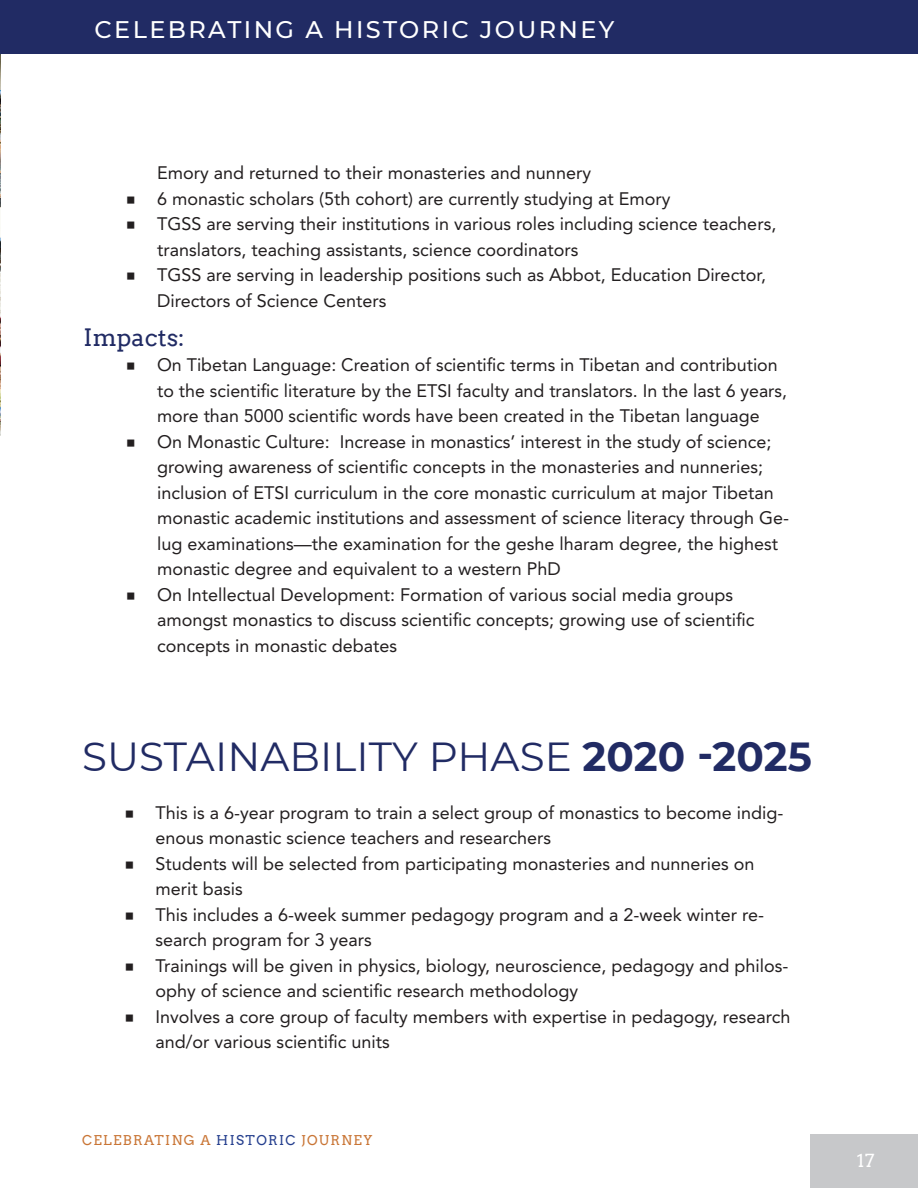
<style>
.page{position:relative;width:918px;height:1188px;background:#fff}
.page>*{position:absolute;margin:0;border:0;box-sizing:border-box;transform-origin:0 0}
.t1{font:40.5px "Montserrat";letter-spacing:.005em;color:#212b64}
.t2{font:500 24px "Montserrat";letter-spacing:.1em;color:#fff}
.t3{font:24px "Arvo";letter-spacing:.005em;color:#212b64}
.t4{font:18px/25.5px "Avenir LT Std";color:#231f20}
.t5{font:18px "Arvo";color:#fff}
.t6{font:13.5px "Arvo";letter-spacing:.1em;color:#c97535}
.s1{font-family:"Montserrat";font-weight:600}
.s2{font-weight:700}
.s3{color:#253f8e}
</style>
<div class="page">
<div style="left:810px;top:1134px;width:108px;height:54px;background:#c7c8ca"></div>
<div style="left:0;top:0;width:918px;height:54px;background:#212b64"></div>
<img style="left:0;top:54px;width:1px;height:382px">
<h2 class="t2" style="left:94px;top:13px;width:521px">CELEBRATING A HISTORIC JOURNEY</h2>
<p class="t4" style="left:157px;top:160px;width:435px">Emory and returned to their monasteries and nunnery</p>
<p class="t4" style="left:126px;top:186px;width:546px"><span class="s1">■</span> 6 monastic scholars (5th cohort) are currently studying at Emory</p>
<p class="t4" style="left:157px;top:211px;width:621px;text-indent:-32px"><span class="s1">■</span> TGSS are serving their institutions in various roles including science teachers, translators, teaching assistants, science coordinators</p>
<p class="t4" style="left:157px;top:262px;width:610px;text-indent:-32px"><span class="s1">■</span> TGSS are serving in leadership positions such as Abbot, Education Director,<br>Directors of Science Centers</p>
<h2 class="t3" style="left:84px;top:323px;width:103px">Impacts:</h2>
<p class="t4" style="left:157px;top:352px;width:632px;text-indent:-32px"><span class="s1">■</span> On Tibetan Language: Creation of scientific terms in Tibetan and contribution to the scientific literature by the ETSI faculty and translators. In the last 6 years, more than 5000 scientific words have been created in the Tibetan language</p>
<p class="t4" style="left:157px;top:429px;width:633px;text-indent:-31px"><span class="s1">■</span> On Monastic Culture: Increase in monastics’ interest in the study of science; growing awareness of scientific concepts in the monasteries and nunneries; inclusion of ETSI curriculum in the core monastic curriculum at major Tibetan monastic academic institutions and assessment of science literacy through Ge&shy;lug examinations—the examination for the geshe lharam degree, the highest monastic degree and equivalent to a western PhD</p>
<p class="t4" style="left:157px;top:582px;width:599px;text-indent:-31px"><span class="s1">■</span> On Intellectual Development: Formation of various social media groups amongst monastics to discuss scientific concepts; growing use of scientific concepts in monastic debates</p>
<h1 class="t1" style="left:82px;top:729px;width:731px">SUSTAINABILITY PHASE <span class="s2">2020 -2025</span></h1>
<p class="t4" style="left:156px;top:800px;width:630px;text-indent:-31px"><span class="s1">■</span> This is a 6-year program to train a select group of monastics to become indig&shy;enous monastic science teachers and researchers</p>
<p class="t4" style="left:156px;top:851px;width:600px;text-indent:-31px"><span class="s1">■</span> Students will be selected from participating monasteries and nunneries on merit basis</p>
<p class="t4" style="left:156px;top:902px;width:610px;text-indent:-31px"><span class="s1">■</span> This includes a 6-week summer pedagogy program and a 2-week winter re&shy;search program for 3 years</p>
<p class="t4" style="left:156px;top:953px;width:634px;text-indent:-31px"><span class="s1">■</span> Trainings will be given in physics, biology, neuroscience, pedagogy and philos&shy;ophy of science and scientific research methodology</p>
<p class="t4" style="left:156px;top:1004px;width:637px;text-indent:-31px"><span class="s1">■</span> Involves a core group of faculty members with expertise in pedagogy, research and/or various scientific units</p>
<p class="t6" style="left:82px;top:1132px;width:292px">CELEBRATING A <span class="s3">HISTORIC</span> JOURNEY</p>
<p class="t5" style="left:857px;top:1150px;width:19px">17</p>
</div>
